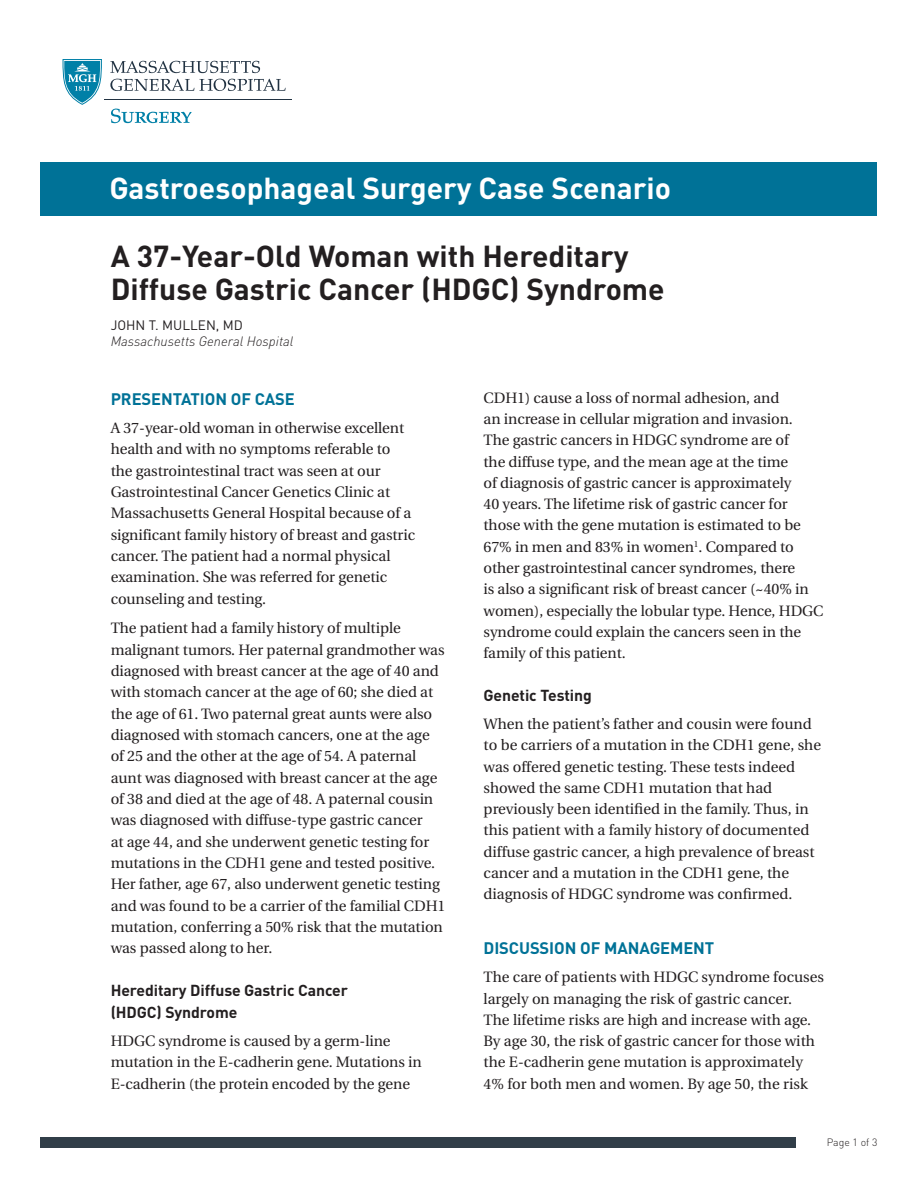
<style>
.page{position:relative;width:918px;height:1188px;background:#fff}
.page>*{position:absolute;margin:0;border:0;box-sizing:border-box;transform-origin:0 0}
.t1{font:700 30px/33px "DIN";color:#231f20}
.t2{font:700 30px "DIN";color:#fff}
.t3{font:700 16.5px "DIN";letter-spacing:-.005em;color:#007297}
.t4{font:700 15.75px/21.3px "DIN";letter-spacing:-.005em;color:#231f20}
.t5{font:15px/21.3px "Utopia";letter-spacing:-.005em;color:#231f20}
.t6{font:italic 300 13.5px "DIN";color:#231f20}
.t7{font:13.5px "DIN";color:#231f20}
.t8{font:300 10.5px "DIN";color:#231f20}
</style>
<div class="page">
<div style="left:40px;top:1137px;width:756px;height:11px;background:#313e48"></div>
<svg style="left:63px;top:59px;width:39px;height:46px"></svg>
<svg style="left:110px;top:79px;width:176px;height:12px"></svg>
<svg style="left:110px;top:61px;width:150px;height:12px"></svg>
<hr style="left:104px;top:99px;width:188px;height:1px;background:#213242">
<svg style="left:111px;top:109px;width:81px;height:14px"></svg>
<div style="left:40px;top:162px;width:838px;height:54px;background:#007297"></div>
<h1 class="t2" style="left:110px;top:168px;width:563px">Gastroesophageal Surgery Case Scenario</h1>
<h1 class="t1" style="left:111px;top:239px;width:556px">A 37-Year-Old Woman with Hereditary<br>Diffuse Gastric Cancer (HDGC) Syndrome</h1>
<p class="t7" style="left:111px;top:318px;width:134px">JOHN T. MULLEN, MD</p>
<p class="t6" style="left:111px;top:333px;width:184px">Massachusetts General Hospital</p>
<p class="t3" style="left:111px;top:388px;width:186px">PRESENTATION OF CASE</p>
<p class="t5" style="left:111px;top:418px;width:306px">A 37-year-old woman in otherwise excellent health and with no symptoms referable to the gastrointestinal tract was seen at our Gastrointestinal Cancer Genetics Clinic at Massachusetts General Hospital because of a significant family history of breast and gastric cancer. The patient had a normal physical examination. She was referred for genetic counseling and testing.</p>
<p class="t5" style="left:111px;top:618px;width:336px">The patient had a family history of multiple malignant tumors. Her paternal grandmother was diagnosed with breast cancer at the age of 40 and with stomach cancer at the age of 60; she died at the age of 61. Two paternal great aunts were also diagnosed with stomach cancers, one at the age of 25 and the other at the age of 54. A paternal aunt was diagnosed with breast cancer at the age of 38 and died at the age of 48. A paternal cousin was diagnosed with diffuse-type gastric cancer<br>at age 44, and she underwent genetic testing for mutations in the CDH1 gene and tested positive.<br>Her father, age 67, also underwent genetic testing and was found to be a carrier of the familial CDH1 mutation, conferring a 50% risk that the mutation was passed along to her.</p>
<p class="t4" style="left:111px;top:980px;width:239px">Hereditary Diffuse Gastric Cancer (HDGC) Syndrome</p>
<p class="t5" style="left:111px;top:1030px;width:313px">HDGC syndrome is caused by a germ-line mutation in the E-cadherin gene. Mutations in<br>E-cadherin (the protein encoded by the gene</p>
<p class="t5" style="left:484px;top:387px;width:341px">CDH1) cause a loss of normal adhesion, and<br>an increase in cellular migration and invasion.<br>The gastric cancers in HDGC syndrome are of<br>the diffuse type, and the mean age at the time<br>of diagnosis of gastric cancer is approximately<br>40 years. The lifetime risk of gastric cancer for those with the gene mutation is estimated to be 67% in men and 83% in women<sup>1</sup>. Compared to other gastrointestinal cancer syndromes, there<br>is also a significant risk of breast cancer (~40% in women), especially the lobular type. Hence, HDGC syndrome could explain the cancers seen in the family of this patient.</p>
<p class="t4" style="left:484px;top:684px;width:110px">Genetic Testing</p>
<p class="t5" style="left:484px;top:714px;width:339px">When the patient’s father and cousin were found to be carriers of a mutation in the CDH1 gene, she was offered genetic testing. These tests indeed showed the same CDH1 mutation that had previously been identified in the family. Thus, in this patient with a family history of documented diffuse gastric cancer, a high prevalence of breast cancer and a mutation in the CDH1 gene, the diagnosis of HDGC syndrome was confirmed.</p>
<p class="t3" style="left:484px;top:937px;width:232px">DISCUSSION OF MANAGEMENT</p>
<p class="t5" style="left:484px;top:967px;width:342px">The care of patients with HDGC syndrome focuses largely on managing the risk of gastric cancer.<br>The lifetime risks are high and increase with age.<br>By age 30, the risk of gastric cancer for those with the E-cadherin gene mutation is approximately 4% for both men and women. By age 50, the risk</p>
<p class="t8" style="left:827px;top:1135px;width:52px">Page 1 of 3</p>
</div>
